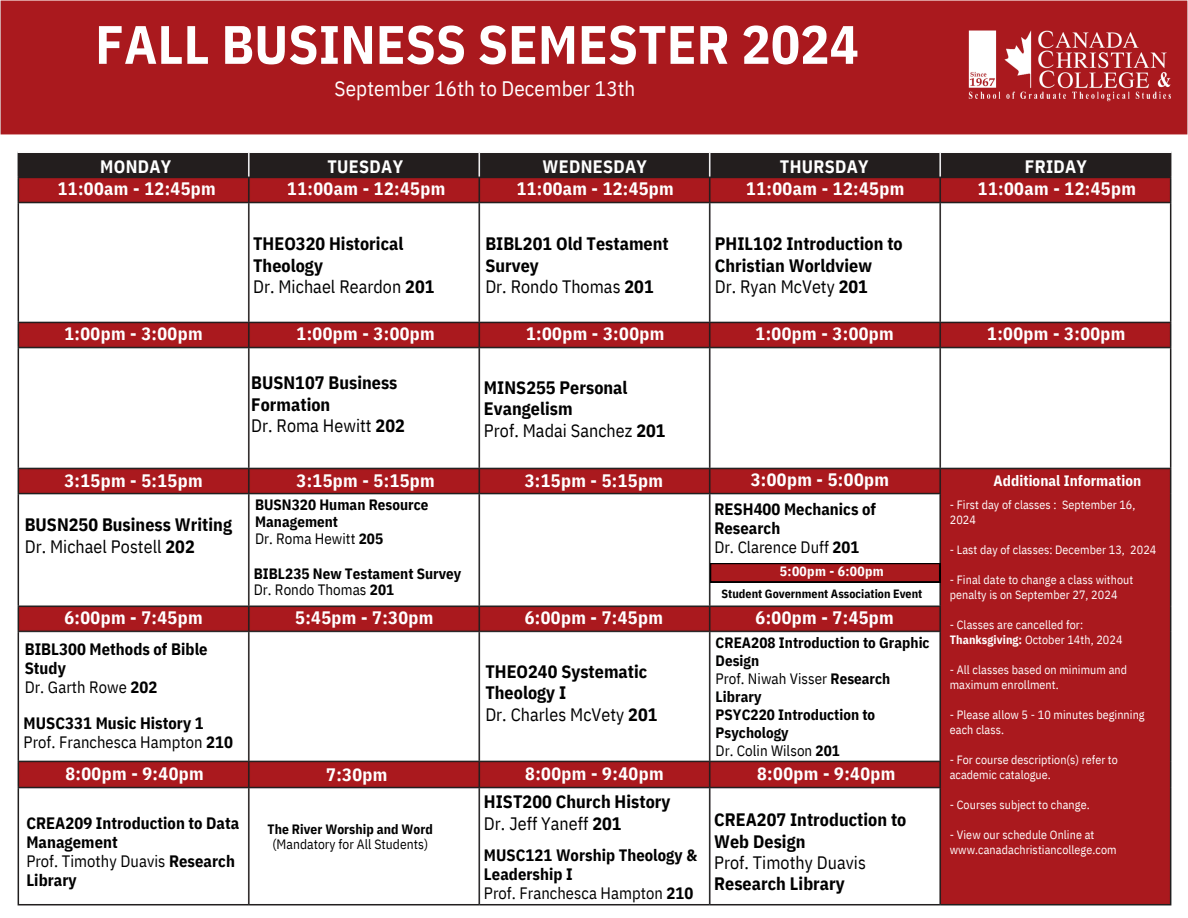
<style>
.page{position:relative;width:1188px;height:918px;background:#fff}
.page>*{position:absolute;margin:0;border:0;box-sizing:border-box;transform-origin:0 0}
.t1{font:700 54px "IBM Plex Sans Cond";letter-spacing:.005em;color:#fff}
.t2{font:21px "IBM Plex Sans Cond";letter-spacing:.005em;color:#fff}
.t3{font:700 18px/21.3px "IBM Plex Sans Cond";letter-spacing:.005em;color:#000}
.t4{font:700 18px/22.5px "IBM Plex Sans Cond";letter-spacing:.025em;color:#fff;text-align:center}
.t5{font:700 16.5px/19.2px "IBM Plex Sans Cond";letter-spacing:.005em;color:#000}
.t6{font:700 15px/18px "IBM Plex Sans Cond";letter-spacing:.005em;color:#000}
.t7{font:700 15px "IBM Plex Sans Cond";letter-spacing:.005em;color:#fff}
.t8{font:13.5px/15.8px "IBM Plex Sans Cond";letter-spacing:.005em;color:#000;text-align:center}
.t9{font:700 13.5px "IBM Plex Sans Cond";letter-spacing:.025em;color:#fff}
.t10{font:12px/15px "IBM Plex Sans Cond";letter-spacing:.005em;color:#fff}
.t11{font:700 12px "IBM Plex Sans Cond";letter-spacing:.005em;color:#000}
.s1{font-weight:400}
.s2{font-weight:700}
</style>
<div class="page">
<div style="left:0;top:0;width:1188px;height:135px;background:#aa191e"></div>
<img style="left:17px;top:151px;width:1155px;height:755px">
<svg style="left:710px;top:563px;width:230px;height:19px;background:#95161a"></svg>
<p class="t1" style="left:95px;top:8px;width:765px">FALL BUSINESS SEMESTER 2024</p>
<p class="t2" style="left:335px;top:75px;width:302px">September 16th to December 13th</p>
<h2 class="t4" style="left:58px;top:155px;width:160px">MONDAY<br>11:00am - 12:45pm</h2>
<h2 class="t4" style="left:287px;top:155px;width:160px">TUESDAY<br>11:00am - 12:45pm</h2>
<h3 class="t4" style="left:517px;top:155px;width:158px">WEDNESDAY<br>11:00am - 12:45pm</h3>
<h3 class="t4" style="left:746px;top:155px;width:160px">THURSDAY<br>11:00am - 12:45pm</h3>
<h3 class="t3" style="left:253px;top:233px;width:183px">THEO320 Historical<br>Theology<br><span class="s1">Dr. Michael Reardon</span> 201</h3>
<h3 class="t3" style="left:485px;top:233px;width:185px">BIBL201 Old Testament<br>Survey<br><span class="s1">Dr. Rondo Thomas</span> 201</h3>
<h4 class="t3" style="left:715px;top:233px;width:189px">PHIL102 Introduction to<br>Christian Worldview<br><span class="s1">Dr. Ryan McVety</span> 201</h4>
<h2 class="t4" style="left:64px;top:322px;width:140px">1:00pm - 3:00pm</h2>
<h3 class="t4" style="left:297px;top:322px;width:140px">1:00pm - 3:00pm</h3>
<h3 class="t4" style="left:526px;top:322px;width:140px">1:00pm - 3:00pm</h3>
<h2 class="t4" style="left:756px;top:322px;width:140px">1:00pm - 3:00pm</h2>
<h3 class="t3" style="left:251px;top:372px;width:155px">BUSN107 Business<br>Formation<br><span class="s1">Dr. Roma Hewitt</span> 202</h3>
<h2 class="t3" style="left:484px;top:377px;width:183px">MINS255 Personal<br>Evangelism<br><span class="s1">Prof. Madai Sanchez</span> 201</h2>
<h2 class="t4" style="left:64px;top:469px;width:140px">3:15pm - 5:15pm</h2>
<h2 class="t4" style="left:297px;top:469px;width:140px">3:15pm - 5:15pm</h2>
<h2 class="t4" style="left:525px;top:469px;width:140px">3:15pm - 5:15pm</h2>
<h5 class="t4" style="left:751px;top:468px;width:140px">3:00pm - 5:00pm</h5>
<h3 class="t3" style="left:25px;top:514px;width:209px">BUSN250 Business Writing<br><span class="s1">Dr. Michael Postell</span> 202</h3>
<h5 class="t6" style="left:255px;top:496px;width:175px;line-height:16.8px">BUSN320 Human Resource<br>Management<br><span class="s1">Dr. Roma Hewitt</span> 205</h5>
<p class="t5" style="left:714px;top:499px;width:163px">RESH400 Mechanics of<br>Research<br><span class="s1">Dr. Clarence Duff</span> 201</p>
<p class="t6" style="left:254px;top:564px;width:209px;line-height:16.8px">BIBL235 New Testament Survey<br><span class="s1">Dr. Rondo Thomas</span> 201</p>
<p class="t9" style="left:780px;top:562px;width:105px">5:00pm - 6:00pm</p>
<h2 class="t11" style="left:722px;top:586px;width:202px">Student Government Association Event</h2>
<h2 class="t4" style="left:64px;top:606px;width:140px">6:00pm - 7:45pm</h2>
<h3 class="t4" style="left:295px;top:606px;width:140px">5:45pm - 7:30pm</h3>
<h2 class="t4" style="left:525px;top:606px;width:140px">6:00pm - 7:45pm</h2>
<h3 class="t4" style="left:756px;top:606px;width:140px">6:00pm - 7:45pm</h3>
<h2 class="t5" style="left:25px;top:639px;width:184px">BIBL300 Methods of Bible<br>Study<br><span class="s1">Dr. Garth Rowe</span> 202</h2>
<p class="t5" style="left:24px;top:713px;width:211px">MUSC331 Music History 1<br><span class="s1">Prof. Franchesca Hampton</span> 210</p>
<h2 class="t3" style="left:485px;top:661px;width:174px">THEO240 Systematic<br>Theology I<br><span class="s1">Dr. Charles McVety</span> 201</h2>
<p class="t6" style="left:716px;top:634px;width:216px">CREA208 Introduction to Graphic<br>Design<br><span class="s1">Prof. Niwah Visser</span> Research<br>Library</p>
<p class="t6" style="left:716px;top:705px;width:161px">PSYC220 Introduction to<br>Psychology<br><span class="s1">Dr. Colin Wilson</span> 201</p>
<h2 class="t4" style="left:65px;top:762px;width:140px">8:00pm - 9:40pm</h2>
<h3 class="t4" style="left:326px;top:763px;width:63px">7:30pm</h3>
<h2 class="t4" style="left:525px;top:762px;width:140px">8:00pm - 9:40pm</h2>
<h2 class="t4" style="left:757px;top:762px;width:140px">8:00pm - 9:40pm</h2>
<p class="t3" style="left:484px;top:791px;width:188px">HIST200 Church History<br><span class="s1">Dr. Jeff Yaneff</span> 201</p>
<p class="t5" style="left:26px;top:813px;width:215px">CREA209 Introduction to Data<br>Management<br><span class="s1">Prof. Timothy Duavis</span> Research<br>Library</p>
<p class="t3" style="left:714px;top:809px;width:194px">CREA207 Introduction to<br>Web Design<br><span class="s1">Prof. Timothy Duavis<br></span>Research Library</p>
<h5 class="t8" style="left:268px;top:821px;width:167px"><span class="s2">The River Worship and Word </span>(Mandatory for All Students)</h5>
<p class="t5" style="left:484px;top:845px;width:215px">MUSC121 Worship Theology &amp;<br>Leadership I<br><span class="s1">Prof. Franchesca Hampton</span> 210</p>
<h5 class="t4" style="left:978px;top:155px;width:160px">FRIDAY<br>11:00am - 12:45pm</h5>
<h2 class="t4" style="left:987px;top:322px;width:140px">1:00pm - 3:00pm</h2>
<h2 class="t7" style="left:994px;top:471px;width:149px">Additional Information</h2>
<h3 class="t10" style="left:950px;top:497px;width:187px">- First day of classes : September 16,<br>2024</h3>
<h2 class="t10" style="left:950px;top:542px;width:208px">- Last day of classes: December 13, 2024</h2>
<h2 class="t10" style="left:950px;top:572px;width:185px">- Final date to change a class without penalty is on September 27, 2024</h2>
<h3 class="t10" style="left:950px;top:617px;width:135px">- Classes are cancelled for:</h3>
<h6 class="t10" style="left:950px;top:632px;width:174px"><span class="s2">Thanksgiving:</span> October 14th, 2024</h6>
<h2 class="t10" style="left:950px;top:662px;width:179px">- All classes based on minimum and maximum enrollment.</h2>
<h2 class="t10" style="left:950px;top:707px;width:196px">- Please allow 5 - 10 minutes beginning each class.</h2>
<h3 class="t10" style="left:950px;top:752px;width:170px">- For course description(s) refer to academic catalogue.</h3>
<h4 class="t10" style="left:950px;top:797px;width:141px">- Courses subject to change.</h4>
<p class="t10" style="left:950px;top:827px;width:168px">- View our schedule Online at www.canadachristiancollege.com</p>
</div>
